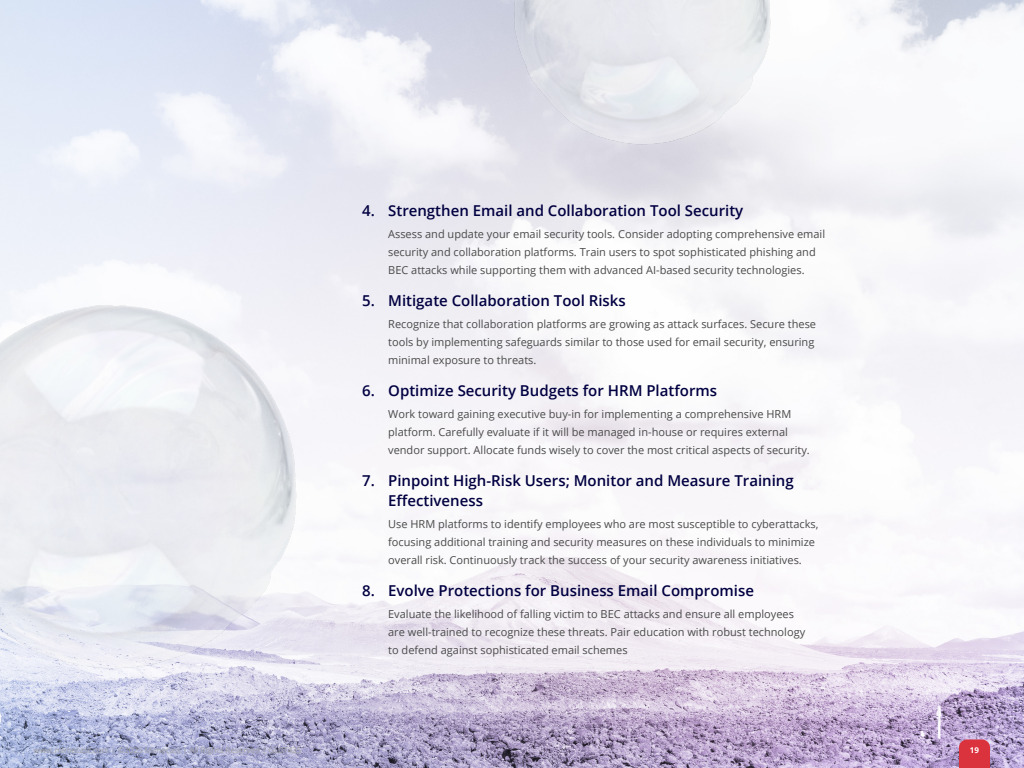
<style>
.page{position:relative;width:1024px;height:768px;background:#fff}
.page>*{position:absolute;margin:0;border:0;box-sizing:border-box;transform-origin:0 0}
.t1{font:600 15px/20px "Open Sans";color:#010041}
.t2{font:11px/18px "Open Sans";color:#4a4a4a}
.t3{font:8px "Open Sans";color:#a4a4a4}
.t4{font:700 8px "Open Sans";color:#fff}
</style>
<div class="page">
<img style="left:0;top:0;width:1024px;height:768px">
<img style="left:0;top:178px;width:332px;height:551px">
<img style="left:494px;top:0;width:301px;height:187px">
<svg style="left:959px;top:740px;width:31px;height:28px"></svg>
<h1 class="t1" style="left:362px;top:201px;width:383px">4. Strengthen Email and Collaboration Tool Security</h1>
<p class="t2" style="left:388px;top:225px;width:438px">Assess and update your email security tools. Consider adopting comprehensive email security and collaboration platforms. Train users to spot sophisticated phishing and<br>BEC attacks while supporting them with advanced AI-based security technologies.</p>
<h1 class="t1" style="left:362px;top:291px;width:265px">5. Mitigate Collaboration Tool Risks</h1>
<p class="t2" style="left:388px;top:315px;width:429px">Recognize that collaboration platforms are growing as attack surfaces. Secure these tools by implementing safeguards similar to those used for email security, ensuring minimal exposure to threats.</p>
<h1 class="t1" style="left:362px;top:381px;width:356px">6. Optimize Security Budgets for HRM Platforms</h1>
<p class="t2" style="left:388px;top:405px;width:423px">Work toward gaining executive buy-in for implementing a comprehensive HRM platform. Carefully evaluate if it will be managed in-house or requires external vendor support. Allocate funds wisely to cover the most critical aspects of security.</p>
<h1 class="t1" style="left:388px;top:471px;width:407px;text-indent:-26px">7. Pinpoint High-Risk Users; Monitor and Measure Training<br>Effectiveness</h1>
<p class="t2" style="left:388px;top:515px;width:432px">Use HRM platforms to identify employees who are most susceptible to cyberattacks, focusing additional training and security measures on these individuals to minimize overall risk. Continuously track the success of your security awareness initiatives.</p>
<h1 class="t1" style="left:362px;top:581px;width:393px">8. Evolve Protections for Business Email Compromise</h1>
<p class="t2" style="left:388px;top:605px;width:419px">Evaluate the likelihood of falling victim to BEC attacks and ensure all employees are well-trained to recognize these threats. Pair education with robust technology to defend against sophisticated email schemes</p>
<p class="t3" style="left:34px;top:745px;width:269px">www.mimecast.com | ©2025 Mimecast | All Rights Reserved | GL07425</p>
<p class="t4" style="left:970px;top:745px;width:11px">19</p>
</div>
